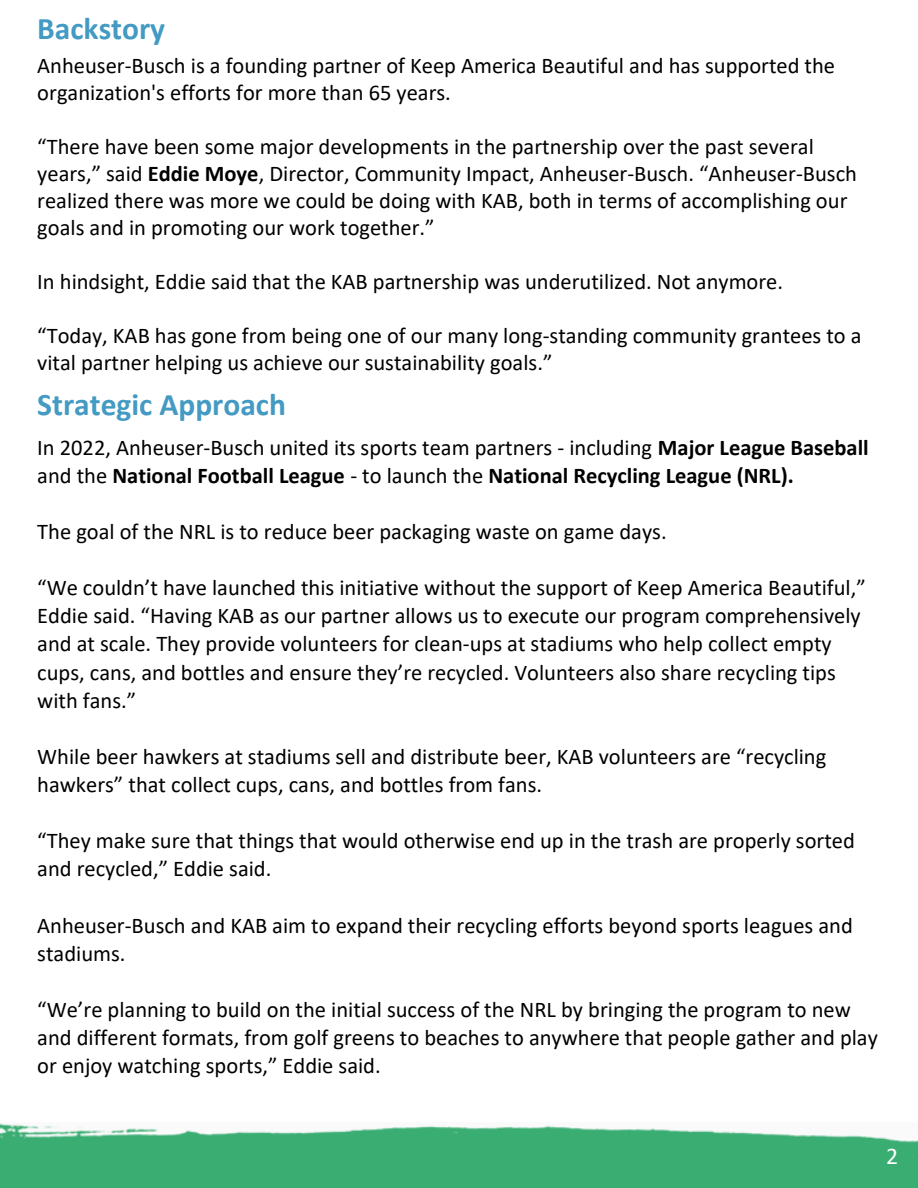
<style>
.page{position:relative;width:918px;height:1188px;background:#3aad73}
.page>*{position:absolute;margin:0;border:0;box-sizing:border-box;transform-origin:0 0}
.t1{font:700 31.5px "Calibri";color:#439ac2}
.t2{font:24px "Calibri";color:#fff}
.t3{font:22.5px/28.2px "Calibri";color:#000}
.s1{font-weight:700}
</style>
<div class="page">
<img style="left:0;top:1122px;width:918px;height:35px">
<div style="left:0;top:0;width:918px;height:1122px;background:#fff"></div>
<p class="t1" style="left:37px;top:15px;width:129px">Backstory</p>
<p class="t3" style="left:37px;top:54px;width:799px;line-height:27px">Anheuser-Busch is a founding partner of Keep America Beautiful and has supported the organization's efforts for more than 65 years.</p>
<p class="t3" style="left:37px;top:135px;width:821px;line-height:27px">“There have been some major developments in the partnership over the past several years,” said <span class="s1">Eddie Moye</span>, Director, Community Impact, Anheuser-Busch. “Anheuser-Busch realized there was more we could be doing with KAB, both in terms of accomplishing our goals and in promoting our work together.”</p>
<p class="t3" style="left:37px;top:269px;width:747px">In hindsight, Eddie said that the KAB partnership was underutilized. Not anymore.</p>
<p class="t3" style="left:37px;top:324px;width:826px;line-height:27px">“Today, KAB has gone from being one of our many long-standing community grantees to a vital partner helping us achieve our sustainability goals.”</p>
<p class="t1" style="left:37px;top:392px;width:250px">Strategic Approach</p>
<p class="t3" style="left:37px;top:435px;width:833px">In 2022, Anheuser-Busch united its sports team partners - including <span class="s1">Major League Baseball </span>and the <span class="s1">National Football League</span> - to launch the <span class="s1">National Recycling League (NRL).</span></p>
<p class="t3" style="left:37px;top:519px;width:631px">The goal of the NRL is to reduce beer packaging waste on game days.</p>
<p class="t3" style="left:37px;top:575px;width:830px">“We couldn’t have launched this initiative without the support of Keep America Beautiful,” Eddie said. “Having KAB as our partner allows us to execute our program comprehensively and at scale. They provide volunteers for clean-ups at stadiums who help collect empty cups, cans, and bottles and ensure they’re recycled. Volunteers also share recycling tips with fans.”</p>
<p class="t3" style="left:37px;top:744px;width:791px">While beer hawkers at stadiums sell and distribute beer, KAB volunteers are “recycling hawkers” that collect cups, cans, and bottles from fans.</p>
<p class="t3" style="left:37px;top:829px;width:819px">“They make sure that things that would otherwise end up in the trash are properly sorted and recycled,” Eddie said.</p>
<p class="t3" style="left:37px;top:913px;width:817px">Anheuser-Busch and KAB aim to expand their recycling efforts beyond sports leagues and stadiums.</p>
<p class="t3" style="left:37px;top:997px;width:842px">“We’re planning to build on the initial success of the NRL by bringing the program to new and different formats, from golf greens to beaches to anywhere that people gather and play or enjoy watching sports,” Eddie said.</p>
<p class="t2" style="left:886px;top:1146px;width:14px">2</p>
</div>
